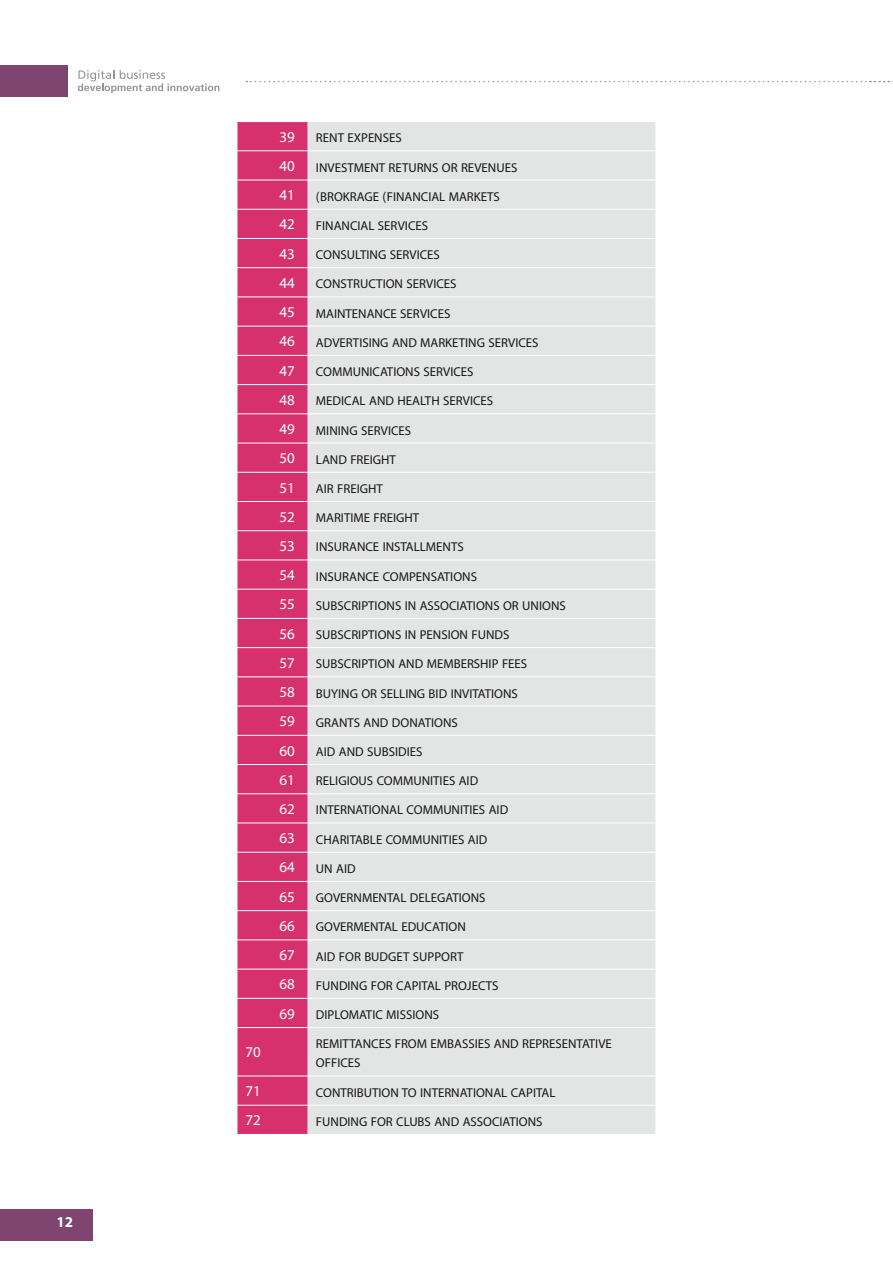
<style>
.page{position:relative;width:893px;height:1263px;background:#fff}
.page>*{position:absolute;margin:0;border:0;box-sizing:border-box;transform-origin:0 0}
.t1{font:18px/29.2px "Myriad Arabic";color:#171616}
.t2{font:15px "Myriad Pro";color:#fff}
.t3{font:700 15px "Myriad Pro";color:#fff}
.s1{font-family:"Myriad Pro";font-size:15px;color:#fff}
</style>
<div class="page">
<svg style="left:246px;top:81px;width:647px;height:1px"></svg>
<div style="left:0;top:1209px;width:92px;height:31px;background:#804470"></div>
<div style="left:0;top:66px;width:67px;height:31px;background:#804470"></div>
<svg style="left:78px;top:70px;width:141px;height:23px"></svg>
<div style="left:307px;top:122px;width:349px;height:1012px;background:#e3e4e4"></div>
<div style="left:238px;top:122px;width:69px;height:1012px;background:#d6316d"></div>
<hr style="left:307px;top:150px;width:349px;height:1px;background:#fff">
<hr style="left:237px;top:150px;width:70px;height:1px;background:#fff">
<hr style="left:307px;top:180px;width:349px;height:1px;background:#fff">
<hr style="left:237px;top:180px;width:70px;height:1px;background:#fff">
<hr style="left:307px;top:209px;width:349px;height:1px;background:#fff">
<hr style="left:237px;top:209px;width:70px;height:1px;background:#fff">
<hr style="left:307px;top:238px;width:349px;height:1px;background:#fff">
<hr style="left:237px;top:238px;width:70px;height:1px;background:#fff">
<hr style="left:307px;top:267px;width:349px;height:1px;background:#fff">
<hr style="left:237px;top:267px;width:70px;height:1px;background:#fff">
<hr style="left:307px;top:297px;width:349px;height:1px;background:#fff">
<hr style="left:237px;top:297px;width:70px;height:1px;background:#fff">
<hr style="left:307px;top:326px;width:349px;height:1px;background:#fff">
<hr style="left:237px;top:326px;width:70px;height:1px;background:#fff">
<hr style="left:307px;top:355px;width:349px;height:1px;background:#fff">
<hr style="left:237px;top:355px;width:70px;height:1px;background:#fff">
<hr style="left:307px;top:384px;width:349px;height:1px;background:#fff">
<hr style="left:237px;top:384px;width:70px;height:1px;background:#fff">
<hr style="left:307px;top:413px;width:349px;height:1px;background:#fff">
<hr style="left:237px;top:413px;width:70px;height:1px;background:#fff">
<hr style="left:307px;top:443px;width:349px;height:1px;background:#fff">
<hr style="left:237px;top:443px;width:70px;height:1px;background:#fff">
<hr style="left:307px;top:472px;width:349px;height:1px;background:#fff">
<hr style="left:237px;top:472px;width:70px;height:1px;background:#fff">
<hr style="left:307px;top:501px;width:349px;height:1px;background:#fff">
<hr style="left:237px;top:501px;width:70px;height:1px;background:#fff">
<hr style="left:307px;top:530px;width:349px;height:1px;background:#fff">
<hr style="left:237px;top:530px;width:70px;height:1px;background:#fff">
<hr style="left:307px;top:560px;width:349px;height:1px;background:#fff">
<hr style="left:237px;top:560px;width:70px;height:1px;background:#fff">
<hr style="left:307px;top:589px;width:349px;height:1px;background:#fff">
<hr style="left:237px;top:589px;width:70px;height:1px;background:#fff">
<hr style="left:307px;top:618px;width:349px;height:1px;background:#fff">
<hr style="left:237px;top:618px;width:70px;height:1px;background:#fff">
<hr style="left:307px;top:647px;width:349px;height:1px;background:#fff">
<hr style="left:237px;top:647px;width:70px;height:1px;background:#fff">
<hr style="left:307px;top:676px;width:349px;height:1px;background:#fff">
<hr style="left:237px;top:676px;width:70px;height:1px;background:#fff">
<hr style="left:307px;top:706px;width:349px;height:1px;background:#fff">
<hr style="left:237px;top:706px;width:70px;height:1px;background:#fff">
<hr style="left:307px;top:735px;width:349px;height:1px;background:#fff">
<hr style="left:237px;top:735px;width:70px;height:1px;background:#fff">
<hr style="left:307px;top:764px;width:349px;height:1px;background:#fff">
<hr style="left:237px;top:764px;width:70px;height:1px;background:#fff">
<hr style="left:307px;top:793px;width:349px;height:1px;background:#fff">
<hr style="left:237px;top:793px;width:70px;height:1px;background:#fff">
<hr style="left:307px;top:823px;width:349px;height:1px;background:#fff">
<hr style="left:237px;top:823px;width:70px;height:1px;background:#fff">
<hr style="left:307px;top:852px;width:349px;height:1px;background:#fff">
<hr style="left:237px;top:852px;width:70px;height:1px;background:#fff">
<hr style="left:307px;top:881px;width:349px;height:1px;background:#fff">
<hr style="left:237px;top:881px;width:70px;height:1px;background:#fff">
<hr style="left:307px;top:910px;width:349px;height:1px;background:#fff">
<hr style="left:237px;top:910px;width:70px;height:1px;background:#fff">
<hr style="left:307px;top:939px;width:349px;height:1px;background:#fff">
<hr style="left:237px;top:939px;width:70px;height:1px;background:#fff">
<hr style="left:307px;top:969px;width:349px;height:1px;background:#fff">
<hr style="left:237px;top:969px;width:70px;height:1px;background:#fff">
<hr style="left:307px;top:998px;width:349px;height:1px;background:#fff">
<hr style="left:237px;top:998px;width:70px;height:1px;background:#fff">
<svg style="left:237px;top:122px;width:1px;height:905px"></svg>
<hr style="left:307px;top:1027px;width:349px;height:1px;background:#fff">
<hr style="left:237px;top:1027px;width:70px;height:1px;background:#fff">
<hr style="left:307px;top:1075px;width:349px;height:1px;background:#fff">
<hr style="left:237px;top:1075px;width:70px;height:1px;background:#fff">
<hr style="left:307px;top:1105px;width:349px;height:1px;background:#fff">
<hr style="left:237px;top:1105px;width:70px;height:1px;background:#fff">
<svg style="left:237px;top:1076px;width:1px;height:58px"></svg>
<p class="t3" style="left:56px;top:1213px;width:18px">12</p>
<p class="t1" style="left:279px;top:123px;width:288px"><span class="s1">39</span> RENT EXPENSES<br><span class="s1">40</span> INVESTMENT RETURNS OR REVENUES<br><span class="s1">41</span> )BROKRAGE (FINANCIAL MARKETS<br><span class="s1">42</span> FINANCIAL SERVICES<br><span class="s1">43</span> CONSULTING SERVICES<br><span class="s1">44</span> CONSTRUCTION SERVICES<br><span class="s1">45</span> MAINTENANCE SERVICES<br><span class="s1">46</span> ADVERTISING AND MARKETING SERVICES<br><span class="s1">47</span> COMMUNICATIONS SERVICES<br><span class="s1">48</span> MEDICAL AND HEALTH SERVICES<br><span class="s1">49</span> MINING SERVICES<br><span class="s1">50</span> LAND FREIGHT<br><span class="s1">51</span> AIR FREIGHT<br><span class="s1">52</span> MARITIME FREIGHT<br><span class="s1">53</span> INSURANCE INSTALLMENTS<br><span class="s1">54</span> INSURANCE COMPENSATIONS<br><span class="s1">55</span> SUBSCRIPTIONS IN ASSOCIATIONS OR UNIONS<br><span class="s1">56</span> SUBSCRIPTIONS IN PENSION FUNDS<br><span class="s1">57</span> SUBSCRIPTION AND MEMBERSHIP FEES<br><span class="s1">58</span> BUYING OR SELLING BID INVITATIONS<br><span class="s1">59</span> GRANTS AND DONATIONS<br><span class="s1">60</span> AID AND SUBSIDIES<br><span class="s1">61</span> RELIGIOUS COMMUNITIES AID<br><span class="s1">62</span> INTERNATIONAL COMMUNITIES AID<br><span class="s1">63</span> CHARITABLE COMMUNITIES AID<br><span class="s1">64</span> UN AID<br><span class="s1">65</span> GOVERNMENTAL DELEGATIONS<br><span class="s1">66</span> GOVERMENTAL EDUCATION<br><span class="s1">67</span> AID FOR BUDGET SUPPORT<br><span class="s1">68</span> FUNDING FOR CAPITAL PROJECTS<br><span class="s1">69</span> DIPLOMATIC MISSIONS</p>
<p class="t1" style="left:316px;top:1034px;width:297px;line-height:19.2px">REMITTANCES FROM EMBASSIES AND REPRESENTATIVE<br>OFFICES</p>
<p class="t2" style="left:245px;top:1043px;width:17px">70</p>
<p class="t2" style="left:245px;top:1082px;width:17px">71</p>
<p class="t1" style="left:316px;top:1078px;width:241px">CONTRIBUTION TO INTERNATIONAL CAPITAL</p>
<p class="t2" style="left:245px;top:1111px;width:17px">72</p>
<p class="t1" style="left:316px;top:1107px;width:228px">FUNDING FOR CLUBS AND ASSOCIATIONS</p>
</div>
